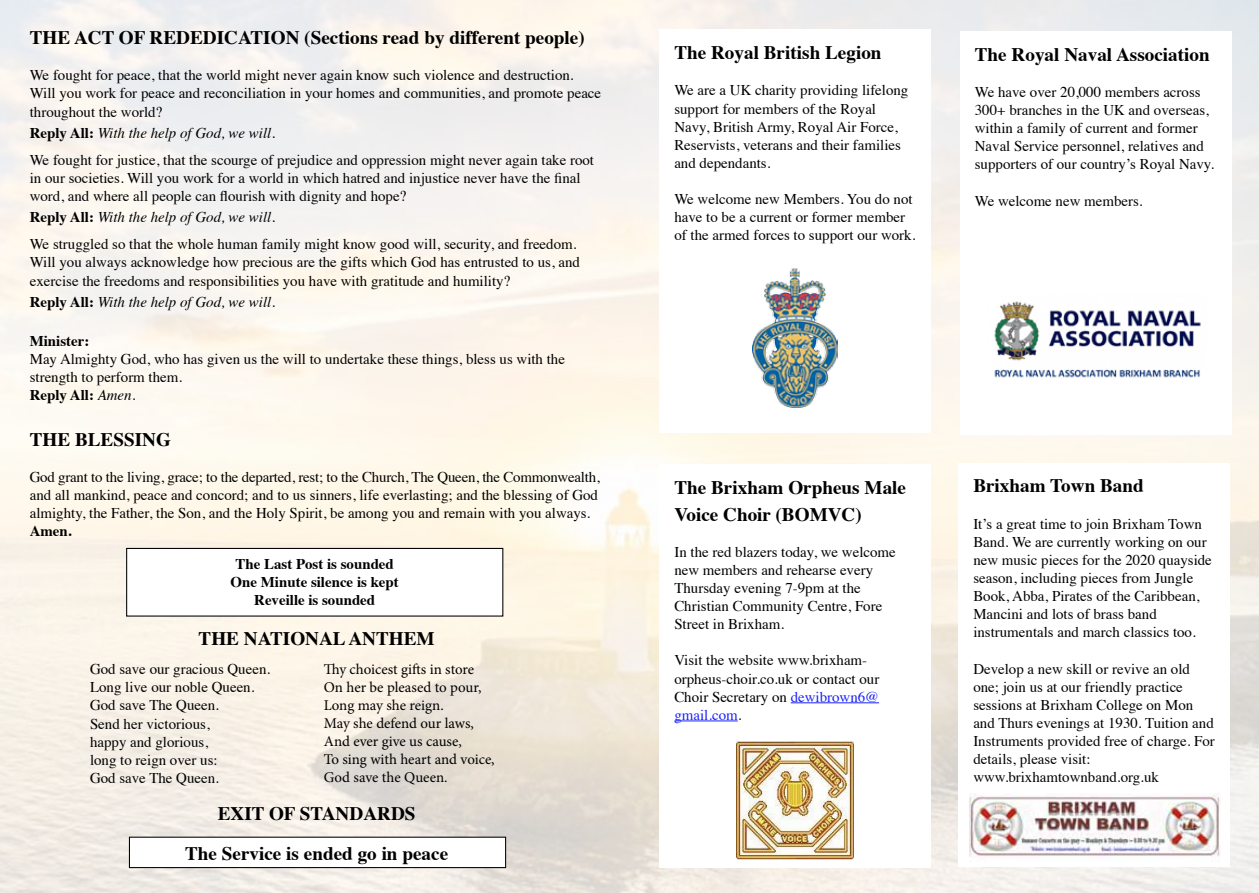
<style>
.page{position:relative;width:1259px;height:893px;background:#fff}
.page>*{position:absolute;margin:0;border:0;box-sizing:border-box;transform-origin:0 0}
.t1{font:700 19.2px/39.3px "Times";color:#000;text-align:center}
.t2{font:14.85px/18.1px "Times";color:#000}
.t3{font:14.85px/18.1px "Minion Pro";letter-spacing:-.005em;color:#000}
.t4{font:700 14.85px/18.1px "Times";color:#000;text-align:center}
.t5{font:italic 14.85px "Times";color:#000}
.s1{font-weight:700}
.s2{font-style:italic}
.s3{font-weight:700;font-style:normal}
.s4{color:#1922fb}
</style>
<div class="page">
<div style="left:129px;top:837px;width:377px;height:31px;border:1px solid #000"></div>
<div style="left:126px;top:548px;width:377px;height:69px;border:1px solid #000"></div>
<hr style="left:790px;top:702px;width:89px;height:1px;background:#1922fb">
<hr style="left:674px;top:720px;width:64px;height:1px;background:#1922fb">
<img style="left:752px;top:268px;width:85px;height:140px">
<img style="left:994px;top:301px;width:207px;height:77px">
<img style="left:969px;top:794px;width:251px;height:63px">
<img style="left:736px;top:742px;width:118px;height:117px">
<p class="t1" style="left:30px;top:16px;width:556px">THE ACT OF REDEDICATION (Sections read by different people)</p>
<p class="t2" style="left:30px;top:65px;width:573px">We fought for peace, that the world might never again know such violence and destruction.<br>Will you work for peace and reconciliation in your homes and communities, and promote peace throughout the world?</p>
<p class="t2" style="left:30px;top:118px;width:566px;line-height:27.2px"><span class="s1">Reply All:</span> <span class="s2">With the help of God, we will.<br></span>We fought for justice, that the scourge of prejudice and oppression might never again take root</p>
<p class="t2" style="left:30px;top:168px;width:552px">in our societies. Will you work for a world in which hatred and injustice never have the final word, and where all people can flourish with dignity and hope?</p>
<p class="t2" style="left:30px;top:202px;width:548px;line-height:27.2px"><span class="s1">Reply All:</span> <span class="s2">With the help of God, we will.<br></span>We struggled so that the whole human family might know good will, security, and freedom.</p>
<p class="t2" style="left:30px;top:252px;width:552px">Will you always acknowledge how precious are the gifts which God has entrusted to us, and exercise the freedoms and responsibilities you have with gratitude and humility?</p>
<p class="t5" style="left:30px;top:289px;width:247px"><span class="s3">Reply All:</span> With the help of God, we will.</p>
<p class="t4" style="left:30px;top:330px;width:61px">Minister:</p>
<p class="t2" style="left:30px;top:349px;width:537px">May Almighty God, who has given us the will to undertake these things, bless us with the strength to perform them.<br><span class="s1">Reply All:</span> <span class="s2">Amen</span>.</p>
<p class="t1" style="left:30px;top:417px;width:143px">THE BLESSING</p>
<p class="t2" style="left:30px;top:466px;width:571px;text-align:justify">God grant to the living, grace; to the departed, rest; to the Church, The Queen, the Commonwealth, and all mankind, peace and concord; and to us sinners, life everlasting; and the blessing of God almighty, the Father, the Son, and the Holy Spirit, be among you and remain with you always.</p>
<p class="t4" style="left:30px;top:520px;width:43px">Amen.</p>
<p class="t4" style="left:231px;top:553px;width:170px">The Last Post is sounded<br>One Minute silence is kept<br>Reveille is sounded</p>
<p class="t1" style="left:198px;top:616px;width:238px">THE NATIONAL ANTHEM</p>
<p class="t2" style="left:90px;top:659px;width:182px">God save our gracious Queen.<br>Long live our noble Queen.<br>God save The Queen.<br>Send her victorious,<br>happy and glorious,<br>long to reign over us:<br>God save The Queen.</p>
<p class="t3" style="left:324px;top:660px;width:172px">Thy choicest gifts in store<br>On her be pleased to pour,<br>Long may she reign.<br>May she defend our laws,<br>And ever give us cause,<br>To sing with heart and voice,<br>God save the Queen.</p>
<p class="t1" style="left:185px;top:792px;width:265px">EXIT OF STANDARDS<br>The Service is ended go in peace</p>
<p class="t1" style="left:674px;top:31px;width:209px">The Royal British Legion</p>
<p class="t2" style="left:674px;top:80px;width:235px">We are a UK charity providing lifelong support for members of the Royal<br>Navy, British Army, Royal Air Force,<br>Reservists, veterans and their families and dependants.</p>
<p class="t2" style="left:674px;top:189px;width:242px">We welcome new Members. You do not have to be a current or former member of the armed forces to support our work.</p>
<p class="t1" style="left:975px;top:33px;width:236px">The Royal Naval Association</p>
<p class="t2" style="left:975px;top:82px;width:241px">We have over 20,000 members across 300+ branches in the UK and overseas, within a family of current and former Naval Service personnel, relatives and supporters of our country’s Royal Navy.</p>
<p class="t2" style="left:975px;top:190px;width:169px">We welcome new members.</p>
<p class="t1" style="left:674px;top:472px;width:233px;line-height:26.7px;text-align:left">The Brixham Orpheus Male<br>Voice Choir (BOMVC)</p>
<p class="t2" style="left:674px;top:541px;width:223px">In the red blazers today, we welcome new members and rehearse every<br>Thursday evening 7-9pm at the<br>Christian Community Centre, Fore<br>Street in Brixham.</p>
<p class="t2" style="left:674px;top:650px;width:206px">Visit the website www.brixham&shy;orpheus-choir.co.uk or contact our<br>Choir Secretary on <span class="s4">dewibrown6@ gmail.com</span>.</p>
<p class="t1" style="left:973px;top:464px;width:172px">Brixham Town Band</p>
<p class="t2" style="left:973px;top:513px;width:240px">It’s a great time to join Brixham Town Band. We are currently working on our new music pieces for the 2020 quayside season, including pieces from Jungle Book, Abba, Pirates of the Caribbean, Mancini and lots of brass band instrumentals and march classics too.</p>
<p class="t2" style="left:973px;top:658px;width:243px">Develop a new skill or revive an old one; join us at our friendly practice sessions at Brixham College on Mon and Thurs evenings at 1930. Tuition and Instruments provided free of charge. For details, please visit: www.brixhamtownband.org.uk</p>
</div>
